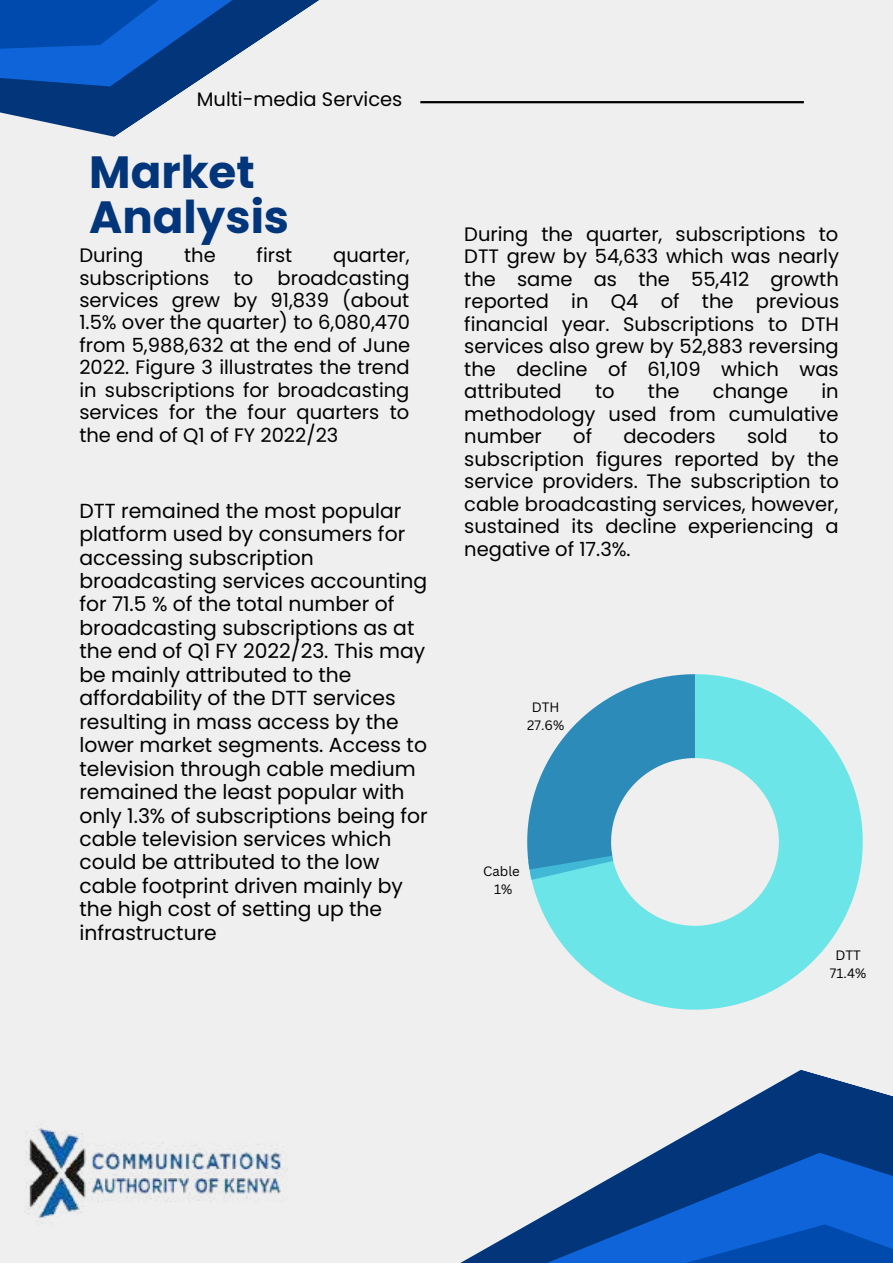
<style>
.page{position:relative;width:893px;height:1264px;background:#fff}
.page>*{position:absolute;margin:0;border:0;box-sizing:border-box;transform-origin:0 0}
.t1{font:700 45.15px/45px "Poppins";color:#023579}
.t2{font:20.25px/23.4px "Poppins";color:#000}
.t3{font:19.5px/22.5px "Poppins";color:#000;text-align:justify}
.t4{font:13.2px/18px "Canva Sans";color:#000;text-align:center}
</style>
<div class="page">
<div style="left:0;top:0;width:892px;height:1262px;background:#efefef"></div>
<svg style="left:462px;top:1082px;width:430px;height:180px"></svg>
<svg style="left:0;top:0;width:483px;height:137px"></svg>
<hr style="left:420px;top:101px;width:383px;height:2px;background:#000">
<img style="left:26px;top:1126px;width:260px;height:96px">
<svg style="left:531px;top:674px;width:331px;height:335px;fill:#6ce5e8"></svg>
<svg style="left:527px;top:674px;width:169px;height:205px"></svg>
<p class="t3" style="left:197px;top:88px;width:207px">Multi-media Services</p>
<h1 class="t1" style="left:89px;top:150px;width:201px">Market<br>Analysis</h1>
<p class="t3" style="left:79px;top:244px;width:65px">During</p>
<p class="t3" style="left:184px;top:244px;width:33px">the</p>
<p class="t3" style="left:256px;top:244px;width:37px">first</p>
<p class="t3" style="left:79px;top:244px;width:332px;text-indent:254px">quarter, subscriptions to broadcasting services grew by 91,839 (about 1.5% over the quarter) to 6,080,470 from 5,988,632 at the end of June 2022. Figure 3 illustrates the trend in subscriptions for broadcasting services for the four quarters to the end of Q1 of FY 2022/23</p>
<p class="t2" style="left:79px;top:499px;width:350px">DTT remained the most popular platform used by consumers for accessing subscription broadcasting services accounting for 71.5 % of the total number of broadcasting subscriptions as at the end of Q1 FY 2022/23. This may be mainly attributed to the affordability of the DTT services resulting in mass access by the lower market segments. Access to television through cable medium remained the least popular with only 1.3% of subscriptions being for cable television services which could be attributed to the low cable footprint driven mainly by the high cost of setting up the infrastructure</p>
<p class="t3" style="left:464px;top:223px;width:376px">During the quarter, subscriptions to DTT grew by 54,633 which was nearly the same as the 55,412 growth reported in Q4 of the previous financial year. Subscriptions to DTH services also grew by 52,883 reversing the decline of 61,109 which was attributed</p>
<p class="t3" style="left:464px;top:380px;width:376px;text-indent:357px">in methodology used from cumulative number</p>
<p class="t3" style="left:595px;top:380px;width:21px">to</p>
<p class="t3" style="left:648px;top:380px;width:33px">the</p>
<p class="t3" style="left:712px;top:380px;width:77px">change</p>
<p class="t3" style="left:573px;top:425px;width:20px">of</p>
<p class="t3" style="left:623px;top:425px;width:94px">decoders</p>
<p class="t3" style="left:747px;top:425px;width:42px">sold</p>
<p class="t3" style="left:464px;top:425px;width:376px;text-indent:355px">to subscription figures reported by the service providers. The subscription to cable broadcasting services, however, sustained its decline experiencing a negative of 17.3%.</p>
<p class="t4" style="left:527px;top:697px;width:38px">DTH<br>27.6%</p>
<p class="t4" style="left:483px;top:862px;width:38px">Cable<br>1%</p>
<p class="t4" style="left:829px;top:945px;width:38px">DTT<br>71.4%</p>
</div>
